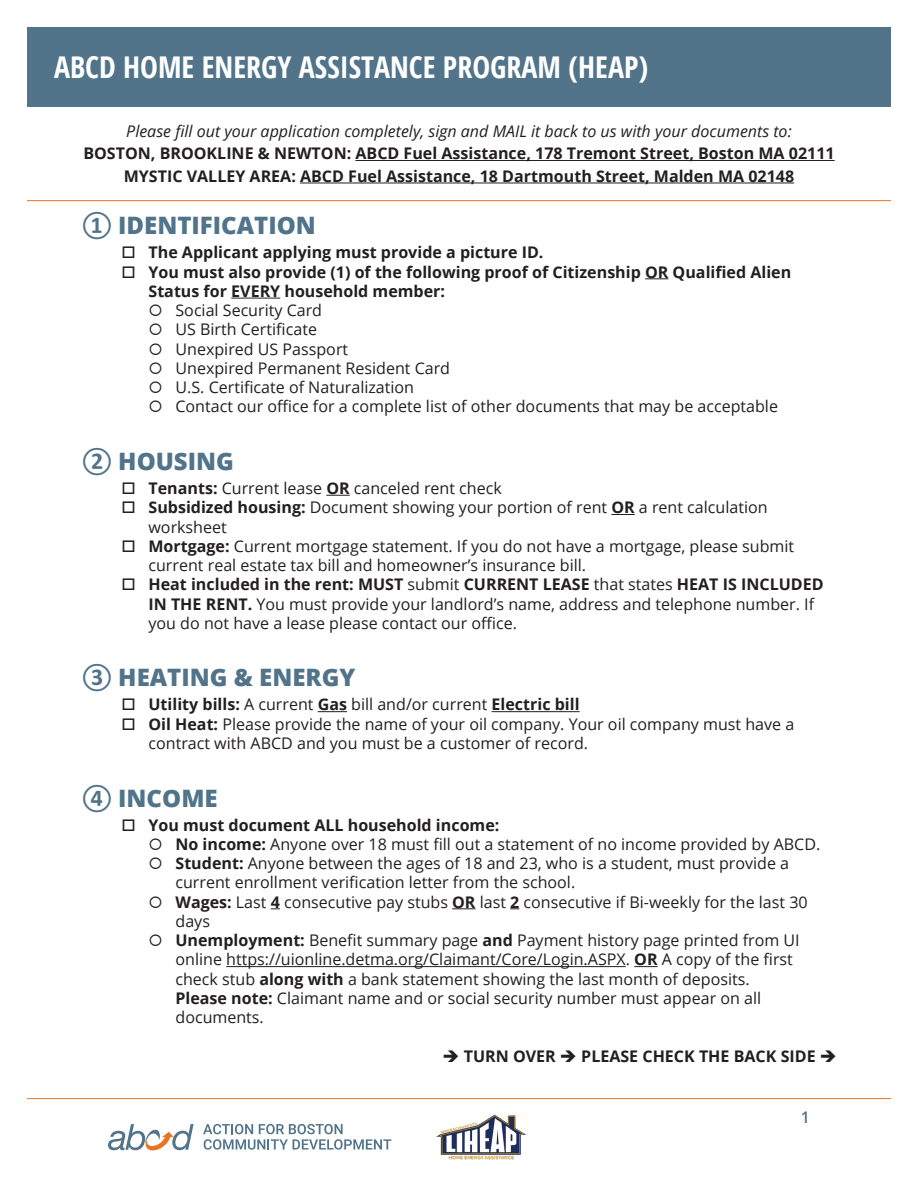
<style>
.page{position:relative;width:918px;height:1188px;background:#fff}
.page>*{position:absolute;margin:0;border:0;box-sizing:border-box;transform-origin:0 0}
.t1{font:700 condensed 30px "Open Sans";color:#fff}
.t2{font:800 24px "Open Sans";color:#51748b}
.t3{font:16.05px/19.2px "Open Sans";color:#231f20}
.t4{font:700 16.05px/22.5px "Open Sans";color:#231f20;text-align:center}
.t5{font:italic 16.05px "Open Sans";color:#231f20}
.t6{font:600 16.05px "Open Sans";color:#51748b}
.s1{font-family:"Calibri";font-weight:700}
.s2{font-weight:700}
.s3{font-weight:400}
</style>
<div class="page">
<div style="left:27px;top:27px;width:864px;height:79px;background:#51748b"></div>
<hr style="left:27px;top:1098px;width:864px;height:1px;background:#e97524">
<svg style="left:108px;top:1124px;width:86px;height:27px"></svg>
<svg style="left:203px;top:1124px;width:188px;height:26px"></svg>
<img style="left:436px;top:1114px;width:90px;height:46px">
<hr style="left:355px;top:160px;width:480px;height:1px;background:#231f20">
<hr style="left:300px;top:183px;width:494px;height:1px;background:#231f20">
<hr style="left:27px;top:200px;width:864px;height:1px;background:#e97524">
<svg style="left:645px;top:278px;width:23px;height:1px"></svg>
<hr style="left:231px;top:298px;width:49px;height:1px;background:#231f20">
<svg style="left:326px;top:495px;width:24px;height:1px"></svg>
<svg style="left:611px;top:514px;width:24px;height:1px"></svg>
<svg style="left:318px;top:711px;width:29px;height:1px"></svg>
<hr style="left:492px;top:711px;width:88px;height:1px;background:#231f20">
<svg style="left:452px;top:908px;width:24px;height:1px"></svg>
<hr style="left:226px;top:966px;width:400px;height:1px;background:#231f20">
<svg style="left:634px;top:966px;width:24px;height:1px"></svg>
<h1 class="t1" style="left:54px;top:46px;width:596px">ABCD HOME ENERGY ASSISTANCE PROGRAM (HEAP)</h1>
<p class="t5" style="left:126px;top:120px;width:667px">Please fill out your application completely, sign and MAIL it back to us with your documents to:</p>
<p class="t4" style="left:83px;top:142px;width:753px">BOSTON, BROOKLINE &amp; NEWTON: ABCD Fuel Assistance, 178 Tremont Street, Boston MA 02111<br>MYSTIC VALLEY AREA: ABCD Fuel Assistance, 18 Dartmouth Street, Malden MA 02148</p>
<p class="t2" style="left:81px;top:207px;width:236px"><span class="s1">①</span> IDENTIFICATION</p>
<p class="t4" style="left:148px;top:241px;width:397px">The Applicant applying must provide a picture ID.</p>
<p class="t4" style="left:148px;top:262px;width:644px;line-height:19.2px;text-align:left">You must also provide (1) of the following proof of Citizenship OR Qualified Alien<br>Status for EVERY household member:</p>
<p class="t3" style="left:175px;top:300px;width:148px">Social Security Card</p>
<p class="t3" style="left:175px;top:320px;width:143px">US Birth Certificate</p>
<p class="t3" style="left:175px;top:339px;width:174px">Unexpired US Passport</p>
<p class="t3" style="left:175px;top:358px;width:276px">Unexpired Permanent Resident Card</p>
<p class="t3" style="left:175px;top:377px;width:240px">U.S. Certificate of Naturalization</p>
<p class="t3" style="left:175px;top:397px;width:604px">Contact our office for a complete list of other documents that may be acceptable</p>
<p class="t2" style="left:81px;top:443px;width:154px"><span class="s1">②</span> HOUSING</p>
<p class="t3" style="left:148px;top:478px;width:355px"><span class="s2">Tenants:</span> Current lease <span class="s2">OR</span> canceled rent check</p>
<p class="t3" style="left:148px;top:497px;width:621px"><span class="s2">Subsidized housing:</span> Document showing your portion of rent <span class="s2">OR</span> a rent calculation worksheet</p>
<p class="t3" style="left:148px;top:536px;width:647px"><span class="s2">Mortgage:</span> Current mortgage statement. If you do not have a mortgage, please submit current real estate tax bill and homeowner’s insurance bill.</p>
<p class="t3" style="left:148px;top:575px;width:677px"><span class="s2">Heat included in the rent: MUST</span> submit <span class="s2">CURRENT LEASE</span> that states <span class="s2">HEAT IS INCLUDED<br>IN THE RENT.</span> You must provide your landlord’s name, address and telephone number. If you do not have a lease please contact our office.</p>
<p class="t2" style="left:81px;top:659px;width:276px"><span class="s1">③</span> HEATING &amp; ENERGY</p>
<p class="t4" style="left:148px;top:693px;width:433px">Utility bills: <span class="s3">A current</span> Gas <span class="s3">bill and/or current</span> Electric bill</p>
<p class="t3" style="left:148px;top:714px;width:647px"><span class="s2">Oil Heat:</span> Please provide the name of your oil company. Your oil company must have a contract with ABCD and you must be a customer of record.</p>
<p class="t2" style="left:81px;top:780px;width:138px"><span class="s1">④</span> INCOME</p>
<p class="t4" style="left:148px;top:813px;width:352px">You must document ALL household income:</p>
<p class="t3" style="left:175px;top:834px;width:646px"><span class="s2">No income:</span> Anyone over 18 must fill out a statement of no income provided by ABCD.</p>
<p class="t3" style="left:175px;top:853px;width:615px"><span class="s2">Student:</span> Anyone between the ages of 18 and 23, who is a student, must provide a current enrollment verification letter from the school.</p>
<p class="t3" style="left:175px;top:892px;width:634px"><span class="s2">Wages:</span> Last <span class="s2">4</span> consecutive pay stubs <span class="s2">OR</span> last <span class="s2">2</span> consecutive if Bi-weekly for the last 30 days</p>
<p class="t3" style="left:175px;top:930px;width:626px"><span class="s2">Unemployment:</span> Benefit summary page <span class="s2">and</span> Payment history page printed from UI online https://uionline.detma.org/Claimant/Core/Login.ASPX. <span class="s2">OR</span> A copy of the first check stub <span class="s2">along with</span> a bank statement showing the last month of deposits.<br><span class="s2">Please note:</span> Claimant name and or social security number must appear on all documents.</p>
<p class="t4" style="left:442px;top:1044px;width:396px">➔ TURN OVER ➔ PLEASE CHECK THE BACK SIDE ➔</p>
<p class="t6" style="left:801px;top:1106px;width:11px">1</p>
</div>
